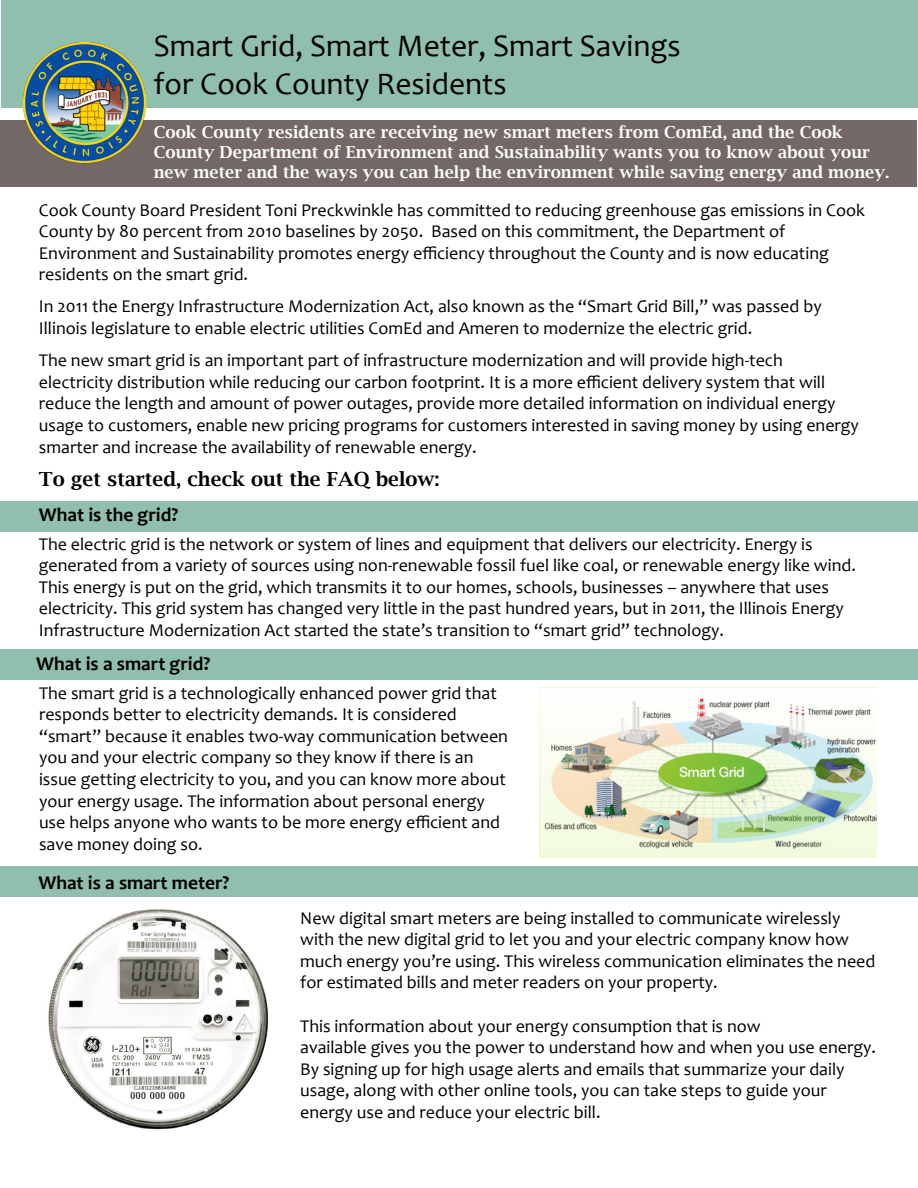
<style>
.page{position:relative;width:918px;height:1188px;background:#fff}
.page>*{position:absolute;margin:0;border:0;box-sizing:border-box;transform-origin:0 0}
.t1{font:31.5px/37.8px "Candara";color:#000}
.t2{font:700 19.5px "Candara";color:#000}
.t3{font:600 19.5px "Lucida Bright";color:#000}
.t4{font:18px/21.6px "Candara";color:#000}
.t5{font:600 16.5px/19.8px "Lucida Bright";color:#fff}
</style>
<div class="page">
<div style="left:1px;top:120px;width:916px;height:66px;background:#746867"></div>
<div style="left:0;top:867px;width:918px;height:30px;background:#91bfad"></div>
<div style="left:1px;top:649px;width:917px;height:30px;background:#91bfad"></div>
<div style="left:1px;top:501px;width:917px;height:30px;background:#91bfad"></div>
<div style="left:2px;top:0;width:916px;height:108px;background:#91bfad"></div>
<img style="left:24px;top:42px;width:121px;height:122px">
<img style="left:540px;top:687px;width:337px;height:171px">
<img style="left:48px;top:909px;width:221px;height:221px">
<h1 class="t1" style="left:154px;top:27px;width:528px">Smart Grid, Smart Meter, Smart Savings for Cook County Residents</h1>
<p class="t5" style="left:154px;top:122px;width:737px">Cook County residents are receiving new smart meters from ComEd, and the Cook<br>County Department of Environment and Sustainability wants you to know about your new meter and the ways you can help the environment while saving energy and money.</p>
<p class="t4" style="left:39px;top:199px;width:828px">Cook County Board President Toni Preckwinkle has committed to reducing greenhouse gas emissions in Cook County by 80 percent from 2010 baselines by 2050. Based on this commitment, the Department of Environment and Sustainability promotes energy efficiency throughout the County and is now educating residents on the smart grid.</p>
<p class="t4" style="left:39px;top:296px;width:784px">In 2011 the Energy Infrastructure Modernization Act, also known as the “Smart Grid Bill,” was passed by<br>Illinois legislature to enable electric utilities ComEd and Ameren to modernize the electric grid.</p>
<p class="t4" style="left:39px;top:349px;width:822px">The new smart grid is an important part of infrastructure modernization and will provide high-tech electricity distribution while reducing our carbon footprint. It is a more efficient delivery system that will reduce the length and amount of power outages, provide more detailed information on individual energy usage to customers, enable new pricing programs for customers interested in saving money by using energy smarter and increase the availability of renewable energy.</p>
<p class="t3" style="left:39px;top:468px;width:402px">To get started, check out the FAQ below:</p>
<p class="t2" style="left:39px;top:503px;width:141px">What is the grid?</p>
<p class="t4" style="left:39px;top:533px;width:819px">The electric grid is the network or system of lines and equipment that delivers our electricity. Energy is generated from a variety of sources using non-renewable fossil fuel like coal, or renewable energy like wind.<br>This energy is put on the grid, which transmits it to our homes, schools, businesses – anywhere that uses electricity. This grid system has changed very little in the past hundred years, but in 2011, the Illinois Energy Infrastructure Modernization Act started the state’s transition to “smart grid” technology.</p>
<p class="t2" style="left:36px;top:652px;width:176px">What is a smart grid?</p>
<p class="t4" style="left:39px;top:682px;width:471px">The smart grid is a technologically enhanced power grid that responds better to electricity demands. It is considered “smart” because it enables two-way communication between you and your electric company so they know if there is an issue getting electricity to you, and you can know more about your energy usage. The information about personal energy use helps anyone who wants to be more energy efficient and save money doing so.</p>
<p class="t2" style="left:38px;top:870px;width:193px">What is a smart meter?</p>
<p class="t4" style="left:300px;top:907px;width:577px">New digital smart meters are being installed to communicate wirelessly with the new digital grid to let you and your electric company know how much energy you’re using. This wireless communication eliminates the need for estimated bills and meter readers on your property.</p>
<p class="t4" style="left:300px;top:1015px;width:577px">This information about your energy consumption that is now<br>available gives you the power to understand how and when you use energy.<br>By signing up for high usage alerts and emails that summarize your daily usage, along with other online tools, you can take steps to guide your energy use and reduce your electric bill.</p>
</div>
